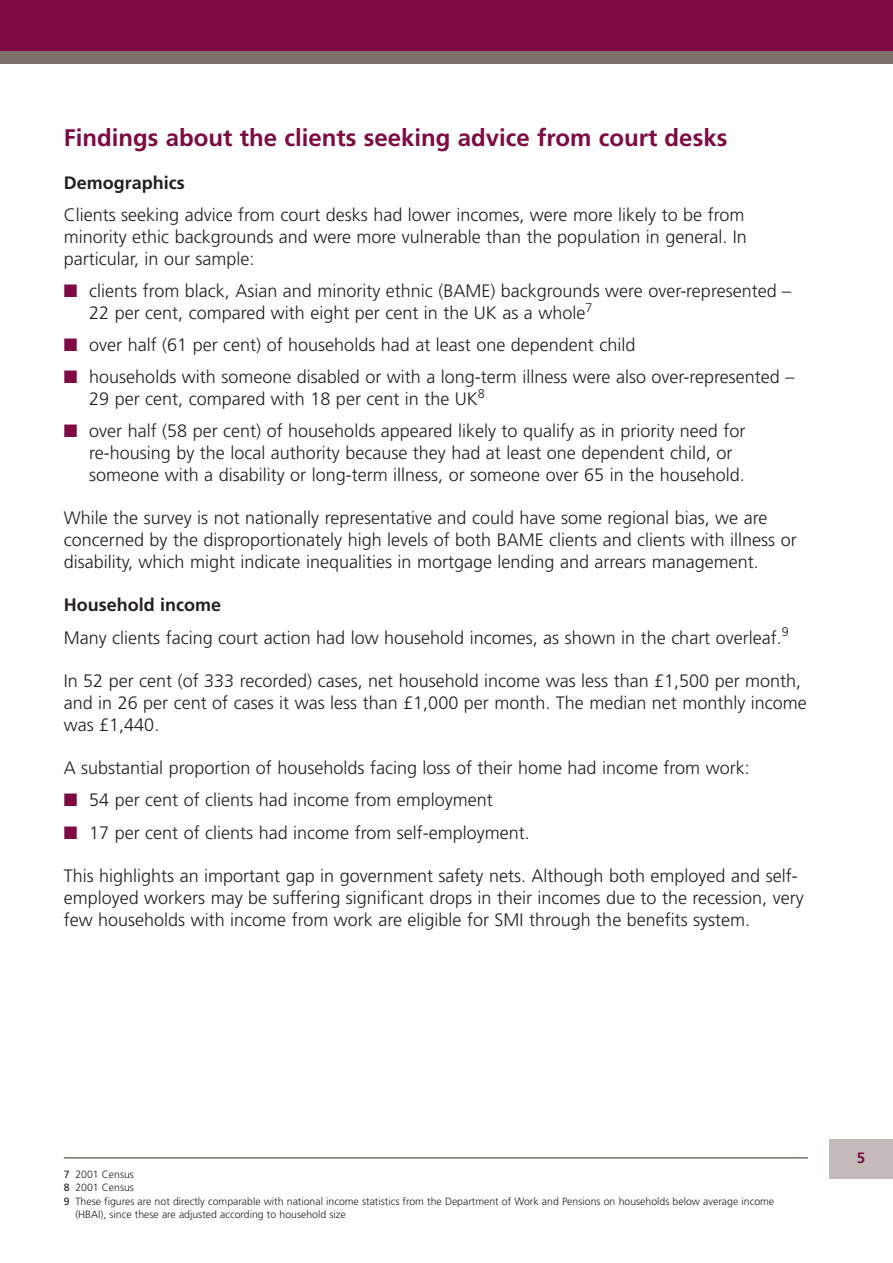
<style>
.page{position:relative;width:893px;height:1263px;background:#fff}
.page>*{position:absolute;margin:0;border:0;box-sizing:border-box;transform-origin:0 0}
.t1{font:700 24px "Frutiger";color:#7d0a42}
.t2{font:300 18px/21.8px "Frutiger";color:#231f20}
.t3{font:700 18px "Frutiger";color:#231f20}
.t4{font:700 15px "Frutiger";color:#7d0a42}
.t5{font:300 10.5px "Frutiger";color:#231f20}
.s1{color:#7d0a42}
.s2{font-weight:700}
.s3{font-weight:400}
</style>
<div class="page">
<div style="left:0;top:0;width:893px;height:64px;background:#7d716c"></div>
<hr style="left:64px;top:1157px;width:744px;height:1px;background:#7d716c">
<div style="left:0;top:0;width:893px;height:51px;background:#7d0a42"></div>
<div style="left:829px;top:1139px;width:64px;height:39px;background:#c2bbb9"></div>
<h1 class="t1" style="left:64px;top:128px;width:665px">Findings about the clients seeking advice from court desks</h1>
<p class="t3" style="left:64px;top:176px;width:122px">Demographics</p>
<p class="t2" style="left:64px;top:206px;width:685px">Clients seeking advice from court desks had lower incomes, were more likely to be from minority ethic backgrounds and were more vulnerable than the population in general. In particular, in our sample:</p>
<p class="t2" style="left:89px;top:281px;width:703px;text-indent:-26px"><span class="s1">■</span> clients from black, Asian and minority ethnic (BAME) backgrounds were over-represented –<br>22 per cent, compared with eight per cent in the UK as a whole<sup>7</sup></p>
<p class="t2" style="left:64px;top:335px;width:573px"><span class="s1">■</span> over half (61 per cent) of households had at least one dependent child</p>
<p class="t2" style="left:89px;top:368px;width:707px;text-indent:-26px"><span class="s1">■</span> households with someone disabled or with a long-term illness were also over-represented –<br>29 per cent, compared with 18 per cent in the UK<sup>8</sup></p>
<p class="t2" style="left:89px;top:422px;width:658px;text-indent:-26px"><span class="s1">■</span> over half (58 per cent) of households appeared likely to qualify as in priority need for re-housing by the local authority because they had at least one dependent child, or someone with a disability or long-term illness, or someone over 65 in the household.</p>
<p class="t2" style="left:64px;top:509px;width:734px">While the survey is not nationally representative and could have some regional bias, we are concerned by the disproportionately high levels of both BAME clients and clients with illness or disability, which might indicate inequalities in mortgage lending and arrears management.</p>
<p class="t2" style="left:64px;top:590px;width:726px;line-height:32.2px"><span class="s2">Household income<br></span>Many clients facing court action had low household incomes, as shown in the chart overleaf.<sup>9</sup></p>
<p class="t2" style="left:64px;top:671px;width:745px">In 52 per cent (of 333 recorded) cases, net household income was less than £1,500 per month, and in 26 per cent of cases it was less than £1,000 per month. The median net monthly income was £1,440.</p>
<p class="t2" style="left:64px;top:758px;width:687px">A substantial proportion of households facing loss of their home had income from work:</p>
<p class="t2" style="left:64px;top:791px;width:431px"><span class="s1">■</span> 54 per cent of clients had income from employment</p>
<p class="t2" style="left:64px;top:823px;width:468px"><span class="s1">■</span> 17 per cent of clients had income from self-employment.</p>
<p class="t2" style="left:64px;top:866px;width:741px">This highlights an important gap in government safety nets. Although both employed and self&shy;employed workers may be suffering significant drops in their incomes due to the recession, very few households with income from work are eligible for SMI through the benefits system.</p>
<p class="t5" style="left:64px;top:1170px;width:72px"><span class="s3">7</span> 2001 Census</p>
<p class="t5" style="left:64px;top:1183px;width:72px"><span class="s3">8</span> 2001 Census</p>
<p class="t5" style="left:64px;top:1197px;width:712px"><span class="s3">9</span> These figures are not directly comparable with national income statistics from the Department of Work and Pensions on households below average income</p>
<p class="t5" style="left:75px;top:1210px;width:272px">(HBAI), since these are adjusted according to household size</p>
<p class="t4" style="left:857px;top:1151px;width:10px">5</p>
</div>
